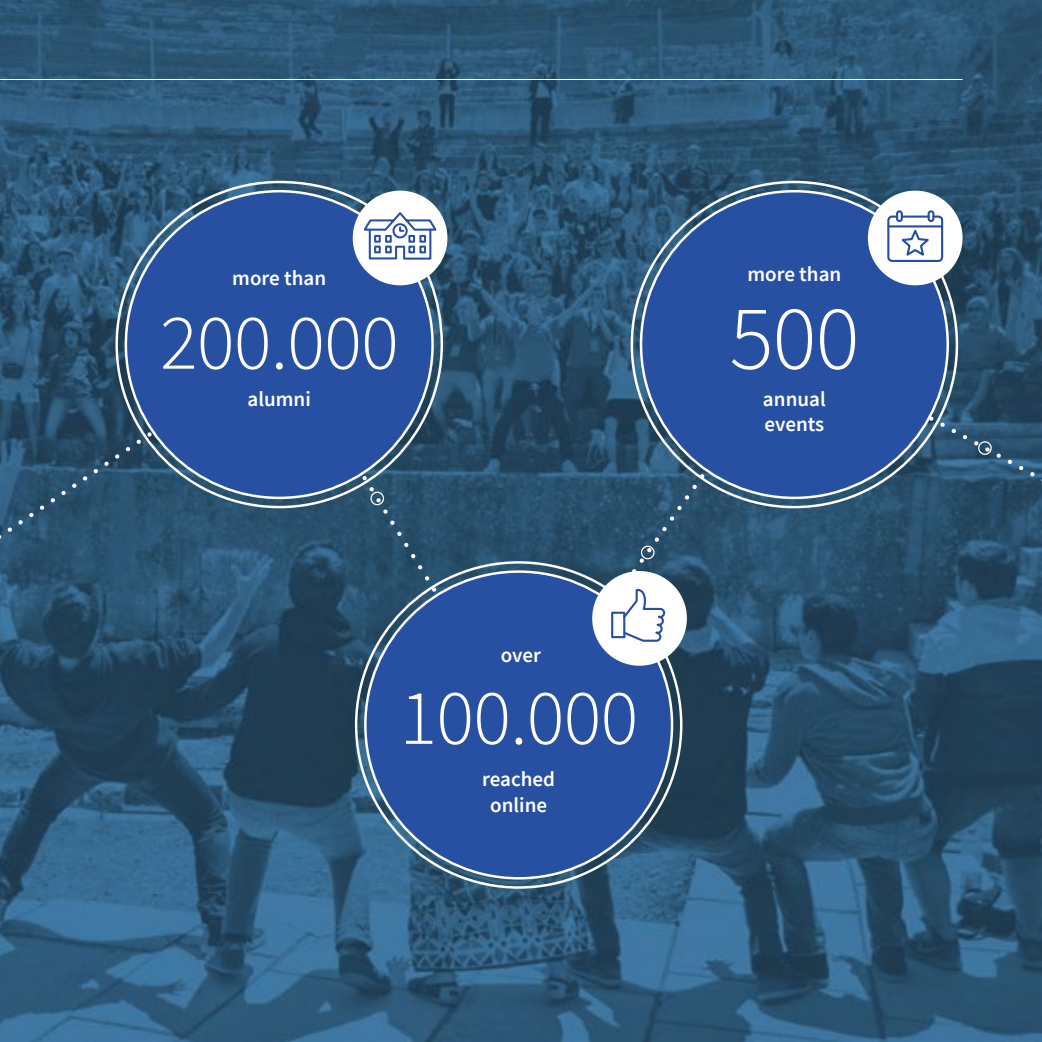
<style>
.page{position:relative;width:1042px;height:1042px;background:#fff}
.page>*{position:absolute;margin:0;border:0;box-sizing:border-box;transform-origin:0 0}
.t1{font:300 91.88px "Source Sans Pro";color:#fff}
.t2{font:300 78.75px "Source Sans Pro";letter-spacing:-.01em;color:#fff}
.t3{font:600 21px/25.6px "Source Sans Pro";color:#fff}
</style>
<div class="page">
<img style="left:0;top:0;width:1042px;height:1042px">
<svg style="left:0;top:342px;width:282px;height:384px;background:#2b516c"></svg>
<svg style="left:282px;top:350px;width:240px;height:379px;background:#2e516b"></svg>
<svg style="left:522px;top:344px;width:277px;height:381px;background:#2d526e"></svg>
<svg style="left:802px;top:345px;width:240px;height:191px;background:#315671"></svg>
<div style="left:978px;top:441px;width:14px;height:14px;border:1px solid #fff;border-radius:50%"></div>
<div style="left:641px;top:546px;width:13px;height:13px;border:1px solid #fff;border-radius:50%"></div>
<div style="left:370px;top:491px;width:14px;height:14px;border:1px solid #fff;border-radius:50%"></div>
<div style="left:641px;top:191px;width:306px;height:307px;background:#2750a2;border-radius:50%"></div>
<div style="left:868px;top:191px;width:94px;height:94px;background:#fff;border-radius:50%"></div>
<div style="left:896px;top:210px;width:7px;height:12px;border:2px solid #2750a2;border-radius:2px"></div>
<div style="left:927px;top:210px;width:7px;height:12px;border:2px solid #2750a2;border-radius:2px"></div>
<svg style="left:887px;top:214px;width:57px;height:48px"></svg>
<div style="left:126px;top:191px;width:306px;height:307px;background:#2750a2;border-radius:50%"></div>
<div style="left:353px;top:191px;width:94px;height:94px;background:#fff;border-radius:50%"></div>
<svg style="left:361px;top:210px;width:78px;height:50px"></svg>
<div style="left:365px;top:571px;width:307px;height:307px;background:#2750a2;border-radius:50%"></div>
<div style="left:592px;top:571px;width:95px;height:95px;background:#fff;border-radius:50%"></div>
<div style="left:611px;top:612px;width:14px;height:26px;border:2px solid #2750a2"></div>
<svg style="left:621px;top:588px;width:45px;height:54px"></svg>
<hr style="left:0;top:79px;width:962px;height:1px;background:#fff">
<p class="t3" style="left:232px;top:265px;width:95px">more than</p>
<h2 class="t2" style="left:160px;top:294px;width:240px">200.000</h2>
<p class="t3" style="left:247px;top:386px;width:65px">alumni</p>
<p class="t3" style="left:501px;top:642px;width:42px">over</p>
<h2 class="t2" style="left:399px;top:669px;width:240px">100.000</h2>
<p class="t3" style="left:482px;top:766px;width:75px;text-align:center">reached online</p>
<p class="t3" style="left:747px;top:261px;width:95px">more than</p>
<h1 class="t1" style="left:729px;top:282px;width:132px">500</h1>
<p class="t3" style="left:763px;top:386px;width:64px">annual events</p>
</div>
